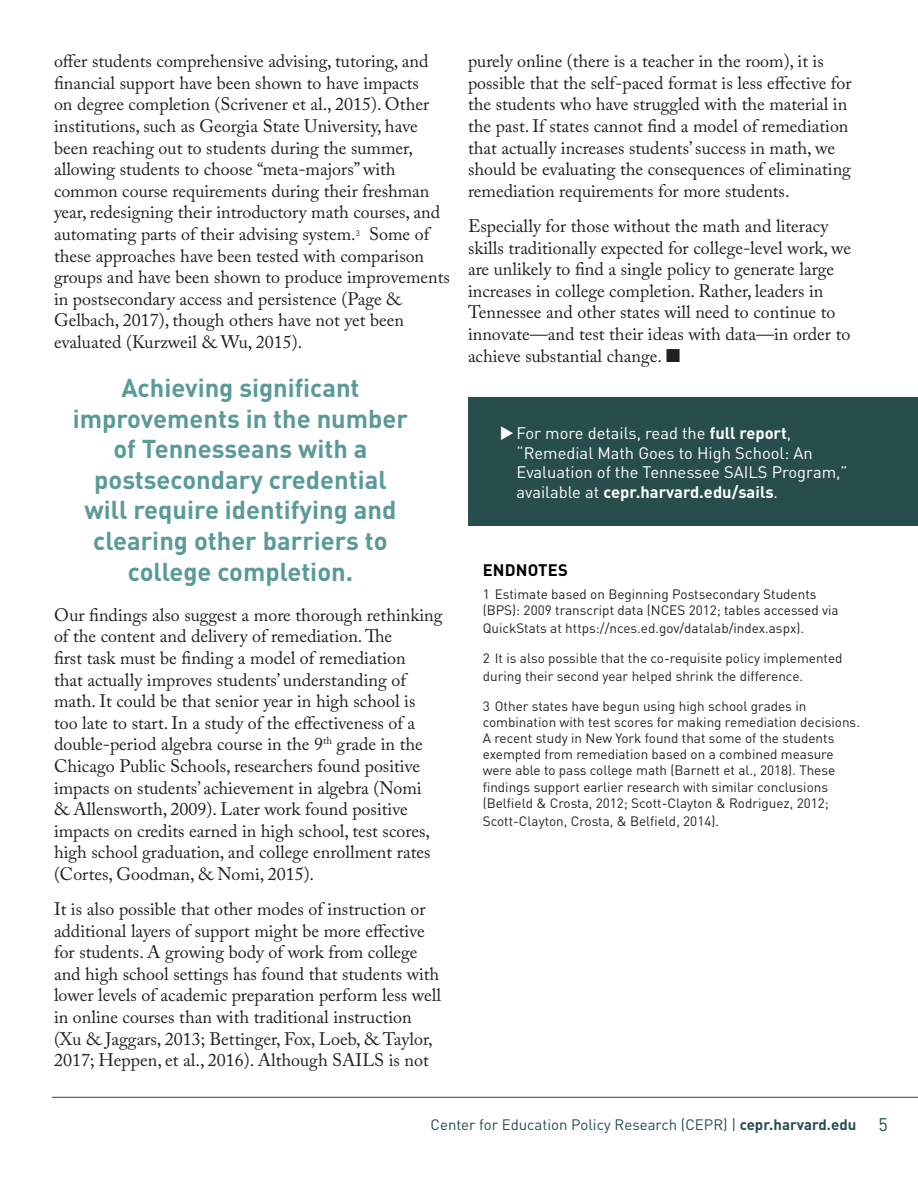
<style>
.page{position:relative;width:918px;height:1188px;background:#fff}
.page>*{position:absolute;margin:0;border:0;box-sizing:border-box;transform-origin:0 0}
.Body{font:700 25.5px/30.6px "DIN Pro";color:#5a9a98;text-align:center}
.Body-2{font:18px/21.6px "Adobe Caslon Pro";color:#231f20}
.t1{font:16.5px/19.8px "DIN Pro";color:#fff}
.Heading_1{font:700 16.5px "DIN Pro";letter-spacing:.01em;color:#000}
.t2{font:15px "DIN Pro";color:#274d4c}
.Footnote_text{font:13.5px/16.2px "DIN Pro";color:#222}
.Body-3{font:7.8px "DIN Pro";color:#222}
.s1{font-weight:700}
.s2{font-size:18px}
</style>
<div class="page">
<hr style="left:52px;top:1097px;width:866px;height:1px;background:#513a4f">
<div style="left:468px;top:398px;width:450px;height:128px;background:#274d4c"></div>
<p class="Body-2" style="left:54px;top:50px;width:388px">offer students comprehensive advising, tutoring, and financial support have been shown to have impacts on degree completion (Scrivener et al., 2015). Other institutions, such as Georgia State University, have been reaching out to students during the summer, allowing students to choose “meta-majors” with common course requirements during their freshman year, redesigning their introductory math courses, and automating parts of their advising system.</p>
<p class="Body-2" style="left:54px;top:223px;width:397px;text-indent:315px">Some of these approaches have been tested with comparison groups and have been shown to produce improvements in postsecondary access and persistence (Page &amp; Gelbach, 2017), though others have not yet been evaluated (Kurzweil &amp; Wu, 2015).</p>
<p class="Body-3" style="left:356px;top:227px;width:6px">3</p>
<p class="Body" style="left:73px;top:372px;width:337px">Achieving significant improvements in the number of Tennesseans with a postsecondary credential will require identifying and clearing other barriers to college completion.</p>
<p class="Body-2" style="left:54px;top:604px;width:390px">Our findings also suggest a more thorough rethinking of the content and delivery of remediation. The<br>first task must be finding a model of remediation<br>that actually improves students’ understanding of math. It could be that senior year in high school is too late to start. In a study of the effectiveness of a double-period algebra course in the 9<sup>th</sup> grade in the Chicago Public Schools, researchers found positive impacts on students’ achievement in algebra (Nomi<br>&amp; Allensworth, 2009). Later work found positive impacts on credits earned in high school, test scores, high school graduation, and college enrollment rates (Cortes, Goodman, &amp; Nomi, 2015).</p>
<p class="Body-2" style="left:54px;top:898px;width:389px">It is also possible that other modes of instruction or additional layers of support might be more effective for students. A growing body of work from college and high school settings has found that students with lower levels of academic preparation perform less well in online courses than with traditional instruction (Xu &amp; Jaggars, 2013; Bettinger, Fox, Loeb, &amp; Taylor, 2017; Heppen, et al., 2016). Although SAILS is not</p>
<p class="Body-2" style="left:468px;top:50px;width:385px">purely online (there is a teacher in the room), it is possible that the self-paced format is less effective for the students who have struggled with the material in the past. If states cannot find a model of remediation that actually increases students’ success in math, we should be evaluating the consequences of eliminating remediation requirements for more students.</p>
<p class="Body-2" style="left:468px;top:215px;width:385px">Especially for those without the math and literacy skills traditionally expected for college-level work, we are unlikely to find a single policy to generate large increases in college completion. Rather, leaders in Tennessee and other states will need to continue to innovate—and test their ideas with data—in order to achieve substantial change.</p>
<p class="t1" style="left:517px;top:422px;width:333px;text-indent:-17px">◆For more details, read the <span class="s1">full report</span>, “Remedial Math Goes to High School: An Evaluation of the Tennessee SAILS Program,” available at <span class="s1">cepr.harvard.edu/sails</span>.</p>
<p class="Heading_1" style="left:483px;top:559px;width:86px">ENDNOTES</p>
<p class="Footnote_text" style="left:483px;top:585px;width:357px">1 Estimate based on Beginning Postsecondary Students (BPS): 2009 transcript data (NCES 2012; tables accessed via</p>
<p class="Footnote_text" style="left:483px;top:620px;width:323px">QuickStats at https://nces.ed.gov/datalab/index.aspx).</p>
<p class="Footnote_text" style="left:483px;top:648px;width:361px;line-height:18px">2 It is also possible that the co-requisite policy implemented during their second year helped shrink the difference.</p>
<p class="Footnote_text" style="left:483px;top:697px;width:379px">3 Other states have begun using high school grades in combination with test scores for making remediation decisions.<br>A recent study in New York found that some of the students exempted from remediation based on a combined measure were able to pass college math (Barnett et al., 2018). These findings support earlier research with similar conclusions (Belfield &amp; Crosta, 2012; Scott-Clayton &amp; Rodriguez, 2012;</p>
<p class="Footnote_text" style="left:483px;top:812px;width:238px">Scott-Clayton, Crosta, &amp; Belfield, 2014).</p>
<p class="t2" style="left:431px;top:1115px;width:459px">Center for Education Policy Research (CEPR) | <span class="s1">cepr.harvard.edu</span> <span class="s2">5</span></p>
</div>
